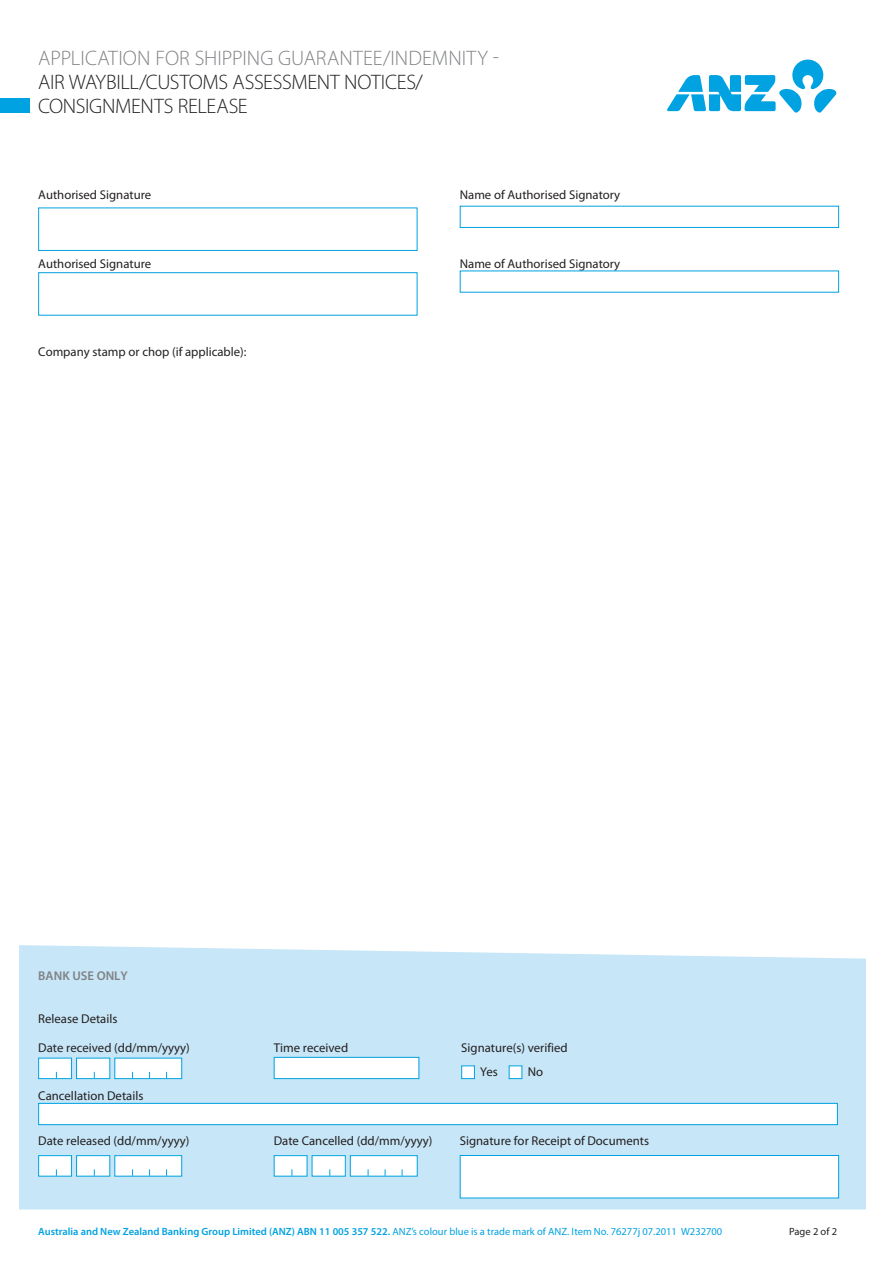
<style>
.page{position:relative;width:893px;height:1263px;background:#fff}
.page>*{position:absolute;margin:0;border:0;box-sizing:border-box;transform-origin:0 0}
.t1{font:300 21px/24px "Myriad Pro";letter-spacing:-.015em;color:#231f20}
.t2{font:300 21px "Myriad Pro";color:#808285}
.t3{font:12.75px/24.3px "Myriad Pro";color:#231f20}
.t4{font:600 12.75px "Myriad Pro";color:#808285}
.t5{font:600 10.5px "Myriad Pro";color:#00a2e1}
.t6{font:10.5px "Myriad Pro";color:#231f20}
.s1{font-weight:400}
</style>
<div class="page">
<svg style="left:667px;top:59px;width:170px;height:54px"></svg>
<div style="left:0;top:99px;width:29px;height:14px;background:#00a2e1"></div>
<div style="left:19px;top:945px;width:847px;height:264px;background:#c7e6f7"></div>
<div style="left:38px;top:208px;width:379px;height:43px;background:#fff;border:1px solid #00a2e1"></div>
<div style="left:460px;top:206px;width:379px;height:22px;background:#fff;border:1px solid #00a2e1"></div>
<div style="left:38px;top:272px;width:379px;height:44px;background:#fff;border:1px solid #00a2e1"></div>
<div style="left:39px;top:1058px;width:33px;height:20px;background:#fff"></div>
<div style="left:38px;top:1058px;width:34px;height:21px;border:1px solid #00a2e1"></div>
<div style="left:77px;top:1058px;width:33px;height:20px;background:#fff"></div>
<div style="left:76px;top:1058px;width:34px;height:21px;border:1px solid #00a2e1"></div>
<div style="left:115px;top:1058px;width:67px;height:20px;background:#fff"></div>
<div style="left:114px;top:1058px;width:68px;height:21px;border:1px solid #00a2e1"></div>
<div style="left:274px;top:1057px;width:145px;height:22px;background:#fff;border:1px solid #00a2e1"></div>
<div style="left:461px;top:1065px;width:14px;height:14px;background:#fff;border:1px solid #00a2e1"></div>
<div style="left:509px;top:1065px;width:13px;height:14px;background:#fff;border:1px solid #00a2e1"></div>
<div style="left:38px;top:1103px;width:800px;height:22px;background:#fff;border:1px solid #00a2e1"></div>
<div style="left:39px;top:1155px;width:33px;height:21px;background:#fff"></div>
<div style="left:38px;top:1155px;width:34px;height:21px;border:1px solid #00a2e1"></div>
<div style="left:77px;top:1155px;width:33px;height:21px;background:#fff"></div>
<div style="left:76px;top:1155px;width:34px;height:21px;border:1px solid #00a2e1"></div>
<div style="left:115px;top:1155px;width:67px;height:21px;background:#fff"></div>
<div style="left:114px;top:1155px;width:68px;height:21px;border:1px solid #00a2e1"></div>
<div style="left:274px;top:1155px;width:33px;height:21px;background:#fff"></div>
<div style="left:274px;top:1155px;width:33px;height:21px;border:1px solid #00a2e1"></div>
<div style="left:312px;top:1155px;width:33px;height:21px;background:#fff"></div>
<div style="left:312px;top:1155px;width:34px;height:21px;border:1px solid #00a2e1"></div>
<div style="left:350px;top:1155px;width:67px;height:21px;background:#fff"></div>
<div style="left:350px;top:1155px;width:68px;height:21px;border:1px solid #00a2e1"></div>
<div style="left:460px;top:1155px;width:379px;height:43px;background:#fff;border:1px solid #00a2e1"></div>
<h1 class="t2" style="left:38px;top:45px;width:462px">APPLICATION FOR SHIPPING GUARANTEE/I NDEMNITY -</h1>
<h1 class="t1" style="left:38px;top:69px;width:386px">AIR WAYBILL/CUSTOMS ASS ESS MENT NOTICES/<br>CONSIGNMENTS RELEAS E</h1>
<p class="t3" style="left:38px;top:182px;width:115px">Authorised Signature</p>
<p class="t3" style="left:460px;top:182px;width:162px">Name of Authorised Signatory</p>
<p class="t3" style="left:38px;top:251px;width:115px">Authorised Signature</p>
<p class="t3" style="left:460px;top:251px;width:162px">Name of Authorised Signatory</p>
<p class="t3" style="left:38px;top:339px;width:210px">Company stamp or chop (if applicable):</p>
<p class="t4" style="left:38px;top:967px;width:91px">BANK USE ONLY</p>
<p class="t3" style="left:38px;top:1006px;width:81px">Release Details</p>
<p class="t3" style="left:38px;top:1035px;width:153px">Date received (dd/mm/yyyy)</p>
<p class="t3" style="left:274px;top:1035px;width:76px">Time received</p>
<p class="t3" style="left:480px;top:1035px;width:89px;text-indent:-19px">Signature(s) verified<br>Yes</p>
<p class="t3" style="left:528px;top:1059px;width:17px">No</p>
<p class="t3" style="left:38px;top:1083px;width:107px">Cancellation Details</p>
<p class="t3" style="left:38px;top:1128px;width:153px">Date released (dd/mm/yyyy)</p>
<p class="t3" style="left:274px;top:1128px;width:160px">Date Cancelled (dd/mm/yyyy)</p>
<p class="t3" style="left:460px;top:1128px;width:191px">Signature for Receipt of Documents</p>
<p class="t5" style="left:38px;top:1225px;width:685px">Australia and New Zealand Banking Group Limited (ANZ) ABN 11 005 357 522. <span class="s1">ANZ’s colour blue is a trade mark of ANZ. Item No. 76277j 07.2011 W232700</span></p>
<p class="t6" style="left:789px;top:1225px;width:50px">Page 2 of 2</p>
</div>
